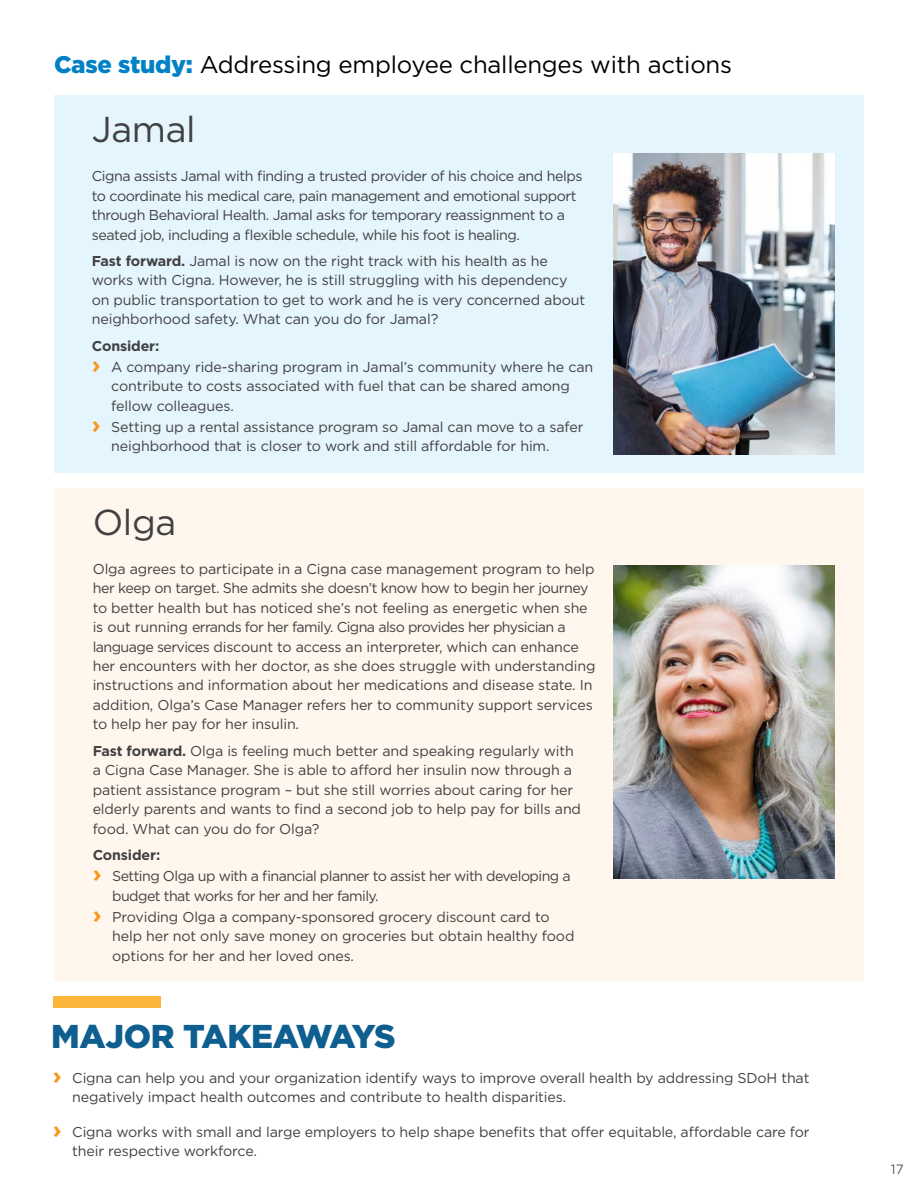
<style>
.page{position:relative;width:918px;height:1188px;background:#fff}
.page>*{position:absolute;margin:0;border:0;box-sizing:border-box;transform-origin:0 0}
.t1{font:36px "Gotham";letter-spacing:-.01em;color:#414042}
.t2{font:900 33px "Gotham";letter-spacing:-.01em;color:#0e5f8f}
.t3{font:24px "Gotham";letter-spacing:-.01em;color:#000}
.t4{font:14.25px/19.5px "Gotham";letter-spacing:-.01em;color:#414042}
.t5{font:14.25px/19.5px "Gotham";letter-spacing:-.03em;color:#414042}
.t6{font:14.25px/21.1px "Gotham";letter-spacing:-.04em;color:#414042}
.t7{font:13.5px "Gotham";color:#58595b}
.s1{font-weight:900;color:#0081c6}
.s2{font-weight:700}
.s3{font-weight:700;font-size:24px;color:#f8971d}
</style>
<div class="page">
<div style="left:54px;top:95px;width:810px;height:377px;background:#e4f5fd"></div>
<img style="left:613px;top:154px;width:222px;height:300px">
<div style="left:54px;top:488px;width:810px;height:492px;background:#fff7ee"></div>
<img style="left:613px;top:565px;width:222px;height:313px">
<div style="left:54px;top:996px;width:107px;height:12px;background:#fcb53b"></div>
<h3 class="t3" style="left:54px;top:49px;width:680px"><span class="s1">Case study:</span> Addressing employee challenges with actions</h3>
<h1 class="t1" style="left:92px;top:106px;width:105px">Jamal</h1>
<p class="t5" style="left:92px;top:166px;width:492px">Cigna assists Jamal with finding a trusted provider of his choice and helps to coordinate his medical care, pain management and emotional support through Behavioral Health. Jamal asks for temporary reassignment to a seated job, including a flexible schedule, while his foot is healing.</p>
<p class="t4" style="left:92px;top:251px;width:495px"><span class="s2">Fast forward.</span> Jamal is now on the right track with his health as he works with Cigna. However, he is still struggling with his dependency on public transportation to get to work and he is very concerned about neighborhood safety. What can you do for Jamal?</p>
<p class="t4" style="left:92px;top:335px;width:503px;line-height:21px"><span class="s2">Consider:<br></span><span class="s3">›</span> A company ride-sharing program in Jamal’s community where he can</p>
<p class="t4" style="left:111px;top:376px;width:460px">contribute to costs associated with fuel that can be shared among fellow colleagues.</p>
<p class="t4" style="left:111px;top:417px;width:474px;text-indent:-19px"><span class="s3">›</span> Setting up a rental assistance program so Jamal can move to a safer neighborhood that is closer to work and still affordable for him.</p>
<h1 class="t1" style="left:93px;top:499px;width:85px">Olga</h1>
<p class="t4" style="left:93px;top:558px;width:504px">Olga agrees to participate in a Cigna case management program to help her keep on target. She admits she doesn’t know how to begin her journey to better health but has noticed she’s not feeling as energetic when she is out running errands for her family. Cigna also provides her physician a language services discount to access an interpreter, which can enhance her encounters with her doctor, as she does struggle with understanding instructions and information about her medications and disease state. In addition, Olga’s Case Manager refers her to community support services to help her pay for her insulin.</p>
<p class="t4" style="left:93px;top:741px;width:490px"><span class="s2">Fast forward.</span> Olga is feeling much better and speaking regularly with a Cigna Case Manager. She is able to afford her insulin now through a patient assistance program – but she still worries about caring for her elderly parents and wants to find a second job to help pay for bills and food. What can you do for Olga?</p>
<p class="t6" style="left:93px;top:844px;width:480px"><span class="s2">Consider:<br></span><span class="s3">›</span> Setting Olga up with a financial planner to assist her with developing a</p>
<p class="t4" style="left:93px;top:885px;width:458px;line-height:21px;text-indent:19px">budget that works for her and her family.<br><span class="s3">›</span> Providing Olga a company-sponsored grocery discount card to</p>
<p class="t4" style="left:112px;top:926px;width:464px">help her not only save money on groceries but obtain healthy food options for her and her loved ones.</p>
<h2 class="t2" style="left:51px;top:1014px;width:346px">MAJOR TAKEAWAYS</h2>
<p class="t4" style="left:72px;top:1068px;width:739px;text-indent:-19px"><span class="s3">›</span> Cigna can help you and your organization identify ways to improve overall health by addressing SDoH that negatively impact health outcomes and contribute to health disparities.</p>
<p class="t4" style="left:72px;top:1122px;width:739px;text-indent:-19px"><span class="s3">›</span> Cigna works with small and large employers to help shape benefits that offer equitable, affordable care for their respective workforce.</p>
<p class="t7" style="left:891px;top:1160px;width:14px">17</p>
</div>
